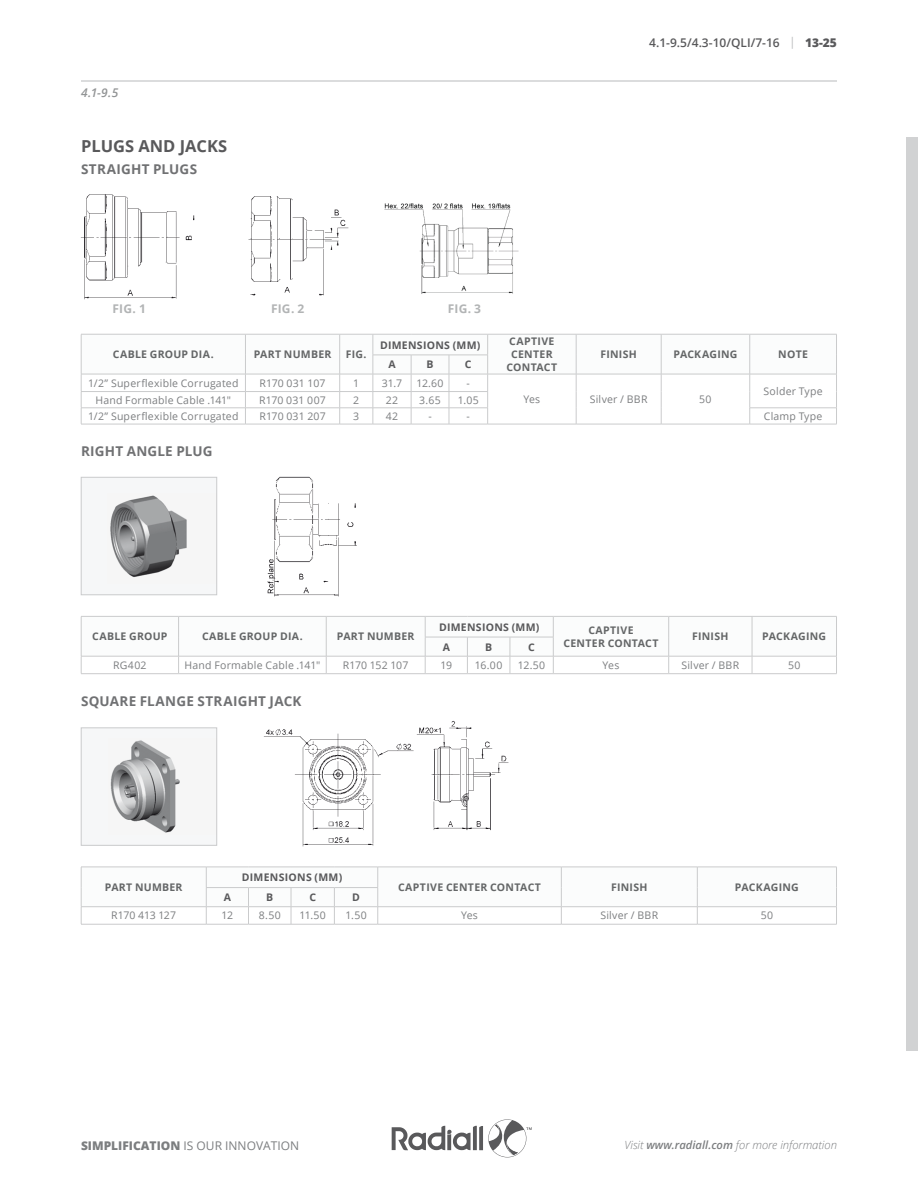
<style>
.page{position:relative;width:918px;height:1188px;background:#fff}
.page>*{position:absolute;margin:0;border:0;box-sizing:border-box;transform-origin:0 0}
.t1{font:700 16.5px "Open Sans";color:#59595b}
.t2{font:700 13.5px "Open Sans";letter-spacing:.015em;color:#707173}
.t3{font:600 12px "Open Sans";color:#59595b}
.t4{font:12px "Open Sans";color:#7c7e80}
.t5{font:700 12px "Open Sans";letter-spacing:.015em;color:#b2b4b5}
.t6{font:italic 600 12px "Open Sans";color:#929495}
.t7{font:italic 300 11.25px "Open Sans";color:#7c7e80}
.t8{font:10.5px "Open Sans";letter-spacing:.02em;color:#7c7e80}
.t9{font:700 10.5px/12.8px "Open Sans";letter-spacing:.025em;color:#646667;text-align:center}
.t10{font:700 10.5px "Open Sans";letter-spacing:.025em;color:#59595b}
.t11{font:10.5px "Open Sans";letter-spacing:-.02em;color:#7c7e80}
.s1{font-weight:400;color:#bcbdbf}
.s2{font-weight:800}
.s3{font-weight:600}
</style>
<div class="page">
<div style="left:906px;top:137px;width:12px;height:913px;background:#d1d2d3"></div>
<svg style="left:392px;top:1119px;width:140px;height:38px"></svg>
<hr style="left:81px;top:80px;width:756px;height:2px;background:#d0d1d3">
<img style="left:80px;top:194px;width:115px;height:106px">
<img style="left:248px;top:196px;width:101px;height:100px">
<img style="left:384px;top:203px;width:135px;height:91px">
<img style="left:267px;top:476px;width:90px;height:121px">
<img style="left:263px;top:720px;width:246px;height:127px">
<hr style="left:245px;top:424px;width:95px;height:1px;background:#cacbcc">
<hr style="left:373px;top:424px;width:38px;height:1px;background:#cacbcc">
<hr style="left:411px;top:424px;width:38px;height:1px;background:#cacbcc">
<hr style="left:449px;top:424px;width:39px;height:1px;background:#cacbcc">
<hr style="left:340px;top:424px;width:33px;height:1px;background:#cacbcc">
<hr style="left:488px;top:424px;width:88px;height:1px;background:#cacbcc">
<hr style="left:576px;top:424px;width:85px;height:1px;background:#cacbcc">
<hr style="left:750px;top:424px;width:87px;height:1px;background:#cacbcc">
<svg style="left:81px;top:334px;width:756px;height:90px"></svg>
<hr style="left:81px;top:424px;width:164px;height:1px;background:#cacbcc">
<hr style="left:661px;top:424px;width:89px;height:1px;background:#cacbcc">
<div style="left:81px;top:477px;width:136px;height:118px;background:#f6f7f8"></div>
<img style="left:110px;top:495px;width:77px;height:82px">
<div style="left:81px;top:477px;width:136px;height:118px;border:1px solid #cacbcc"></div>
<div style="left:81px;top:728px;width:136px;height:117px;background:#f6f7f8"></div>
<img style="left:110px;top:740px;width:70px;height:93px">
<div style="left:81px;top:728px;width:136px;height:118px;border:1px solid #cacbcc"></div>
<svg style="left:81px;top:616px;width:756px;height:58px"></svg>
<hr style="left:206px;top:924px;width:43px;height:1px;background:#cacbcc">
<hr style="left:249px;top:924px;width:42px;height:1px;background:#cacbcc">
<hr style="left:291px;top:924px;width:43px;height:1px;background:#cacbcc">
<hr style="left:334px;top:924px;width:44px;height:1px;background:#cacbcc">
<hr style="left:378px;top:924px;width:183px;height:1px;background:#cacbcc">
<hr style="left:561px;top:924px;width:136px;height:1px;background:#cacbcc">
<hr style="left:697px;top:924px;width:140px;height:1px;background:#cacbcc">
<hr style="left:81px;top:924px;width:125px;height:1px;background:#cacbcc">
<svg style="left:81px;top:867px;width:756px;height:57px"></svg>
<hr style="left:81px;top:906px;width:125px;height:1px;background:#cacbcc">
<p class="t6" style="left:81px;top:85px;width:39px">4.1-9.5</p>
<h1 class="t1" style="left:81px;top:134px;width:148px">PLUGS AND JACKS</h1>
<p class="t2" style="left:81px;top:160px;width:118px">STRAIGHT PLUGS</p>
<p class="t3" style="left:649px;top:34px;width:189px">4.1-9.5/4.3-10/QLI/7-16 <span class="s1">|</span> <span class="s2">13-25</span></p>
<p class="t5" style="left:113px;top:300px;width:35px">FIG. 1</p>
<p class="t5" style="left:271px;top:300px;width:35px">FIG. 2</p>
<p class="t5" style="left:448px;top:300px;width:35px">FIG. 3</p>
<p class="t9" style="left:113px;top:348px;width:102px">CABLE GROUP DIA.</p>
<p class="t9" style="left:254px;top:348px;width:79px">PART NUMBER</p>
<p class="t9" style="left:346px;top:348px;width:22px">FIG.</p>
<p class="t10" style="left:380px;top:337px;width:102px">DIMENSIONS (MM)</p>
<p class="t9" style="left:507px;top:335px;width:52px">CAPTIVE<br>CENTER<br>CONTACT</p>
<p class="t10" style="left:388px;top:357px;width:9px">A</p>
<p class="t10" style="left:427px;top:357px;width:9px">B</p>
<p class="t10" style="left:465px;top:357px;width:8px">C</p>
<p class="t9" style="left:601px;top:348px;width:38px">FINISH</p>
<p class="t9" style="left:674px;top:348px;width:65px">PACKAGING</p>
<p class="t9" style="left:778px;top:348px;width:31px">NOTE</p>
<p class="t8" style="left:88px;top:376px;width:152px">1/2” Superflexible Corrugated</p>
<p class="t8" style="left:260px;top:376px;width:67px">R170 031 107</p>
<p class="t8" style="left:353px;top:376px;width:8px">1</p>
<p class="t8" style="left:382px;top:376px;width:22px">31.7</p>
<p class="t8" style="left:416px;top:376px;width:29px">12.60</p>
<p class="t8" style="left:467px;top:376px;width:5px">-</p>
<p class="t8" style="left:764px;top:384px;width:61px">Solder Type</p>
<p class="t8" style="left:524px;top:392px;width:18px">Yes</p>
<p class="t8" style="left:590px;top:392px;width:59px">Silver / BBR</p>
<p class="t8" style="left:699px;top:392px;width:14px">50</p>
<p class="t8" style="left:95px;top:393px;width:137px">Hand Formable Cable .141"</p>
<p class="t8" style="left:259px;top:393px;width:68px">R170 031 007</p>
<p class="t8" style="left:353px;top:393px;width:8px">2</p>
<p class="t8" style="left:386px;top:393px;width:14px">22</p>
<p class="t8" style="left:419px;top:393px;width:23px">3.65</p>
<p class="t8" style="left:458px;top:393px;width:22px">1.05</p>
<p class="t8" style="left:88px;top:409px;width:152px">1/2” Superflexible Corrugated</p>
<p class="t8" style="left:259px;top:409px;width:68px">R170 031 207</p>
<p class="t8" style="left:353px;top:409px;width:8px">3</p>
<p class="t8" style="left:386px;top:409px;width:14px">42</p>
<p class="t8" style="left:428px;top:409px;width:5px">-</p>
<p class="t8" style="left:467px;top:409px;width:5px">-</p>
<p class="t8" style="left:764px;top:409px;width:60px">Clamp Type</p>
<p class="t2" style="left:81px;top:441px;width:133px">RIGHT ANGLE PLUG</p>
<p class="t9" style="left:92px;top:630px;width:77px">CABLE GROUP</p>
<p class="t9" style="left:202px;top:630px;width:102px">CABLE GROUP DIA.</p>
<p class="t9" style="left:337px;top:630px;width:79px">PART NUMBER</p>
<p class="t10" style="left:439px;top:619px;width:102px">DIMENSIONS (MM)</p>
<p class="t9" style="left:564px;top:623px;width:96px">CAPTIVE<br>CENTER CONTACT</p>
<p class="t9" style="left:692px;top:630px;width:38px">FINISH</p>
<p class="t9" style="left:762px;top:630px;width:65px">PACKAGING</p>
<p class="t10" style="left:443px;top:639px;width:9px">A</p>
<p class="t10" style="left:485px;top:639px;width:9px">B</p>
<p class="t10" style="left:528px;top:639px;width:8px">C</p>
<p class="t8" style="left:113px;top:658px;width:35px">RG402</p>
<p class="t8" style="left:185px;top:658px;width:137px">Hand Formable Cable .141"</p>
<p class="t8" style="left:343px;top:658px;width:67px">R170 152 107</p>
<p class="t8" style="left:440px;top:658px;width:13px">19</p>
<p class="t8" style="left:475px;top:658px;width:29px">16.00</p>
<p class="t8" style="left:518px;top:658px;width:29px">12.50</p>
<p class="t8" style="left:603px;top:658px;width:18px">Yes</p>
<p class="t8" style="left:682px;top:658px;width:59px">Silver / BBR</p>
<p class="t8" style="left:788px;top:658px;width:14px">50</p>
<p class="t2" style="left:81px;top:692px;width:222px">SQUARE FLANGE STRAIGHT JACK</p>
<p class="t9" style="left:105px;top:880px;width:79px">PART NUMBER</p>
<p class="t10" style="left:242px;top:870px;width:102px">DIMENSIONS (MM)</p>
<p class="t10" style="left:224px;top:890px;width:9px">A</p>
<p class="t10" style="left:266px;top:890px;width:9px">B</p>
<p class="t10" style="left:309px;top:890px;width:8px">C</p>
<p class="t10" style="left:352px;top:890px;width:9px">D</p>
<p class="t9" style="left:398px;top:880px;width:144px">CAPTIVE CENTER CONTACT</p>
<p class="t9" style="left:611px;top:880px;width:38px">FINISH</p>
<p class="t9" style="left:735px;top:880px;width:65px">PACKAGING</p>
<p class="t11" style="left:111px;top:908px;width:66px">R170 413 127</p>
<p class="t8" style="left:222px;top:908px;width:13px">12</p>
<p class="t8" style="left:259px;top:908px;width:23px">8.50</p>
<p class="t8" style="left:299px;top:908px;width:28px">11.50</p>
<p class="t8" style="left:345px;top:908px;width:23px">1.50</p>
<p class="t8" style="left:461px;top:908px;width:18px">Yes</p>
<p class="t8" style="left:600px;top:908px;width:59px">Silver / BBR</p>
<p class="t8" style="left:761px;top:908px;width:14px">50</p>
<p class="t4" style="left:81px;top:1138px;width:220px"><span class="s2">SIMPLIFICATION</span> IS OUR INNOVATION</p>
<p class="t7" style="left:624px;top:1137px;width:214px">Visit <span class="s3">www.radiall.com</span> for more information</p>
</div>
